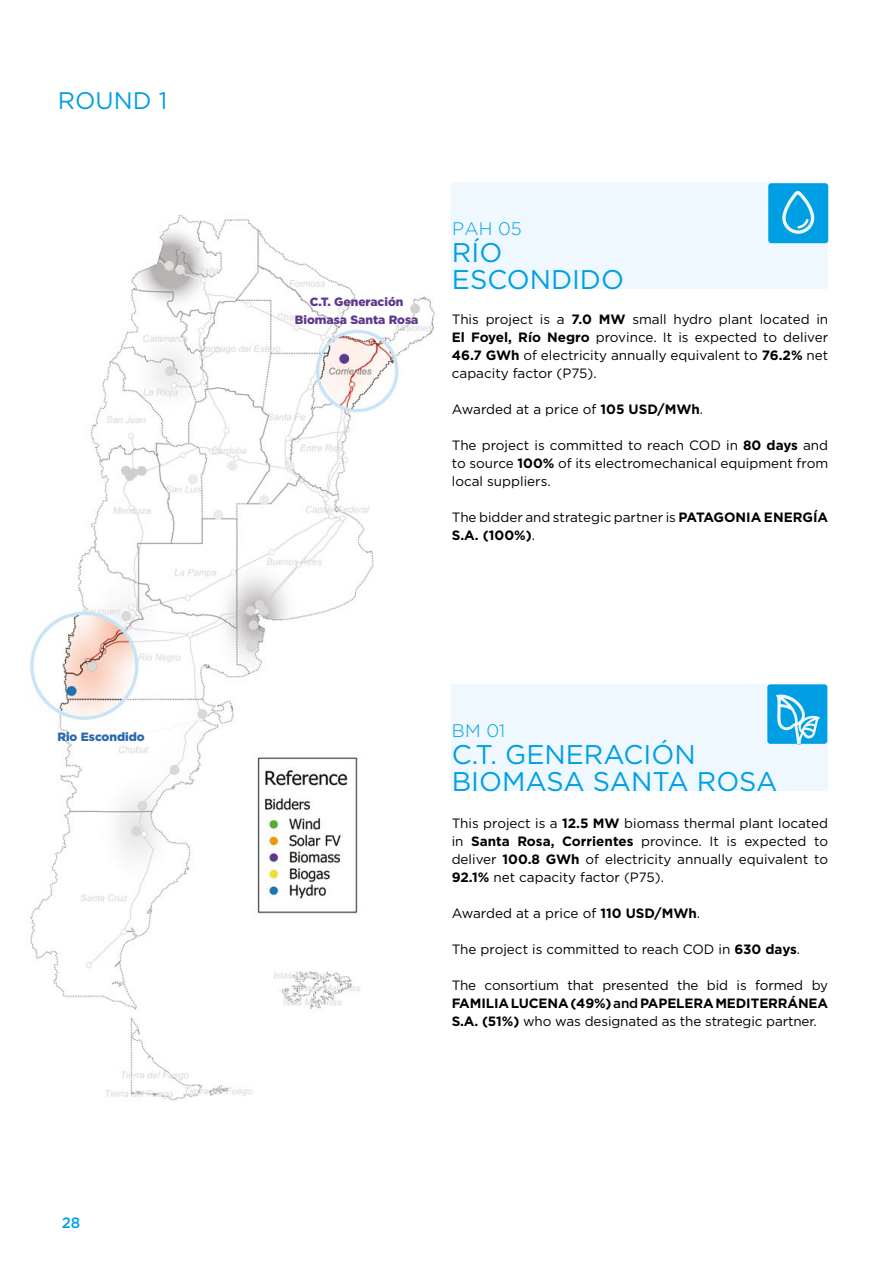
<style>
.page{position:relative;width:893px;height:1263px;background:#fff}
.page>*{position:absolute;margin:0;border:0;box-sizing:border-box;transform-origin:0 0}
.t1{font:27px/27px "Gotham";color:#009fe3}
.t2{font:24px "Gotham";color:#009fe3}
.t3{font:300 18px "Gotham";letter-spacing:.015em;color:#009fe3}
.t4{font:500 15px "Gotham";color:#009fe3}
.t5{font:13.5px/18px "Gotham";color:#000;text-align:justify}
.t6{font:900 12px/18px "Gotham";color:#5f388e;text-align:center}
.t7{font:900 12px "Gotham";color:#2968ad}
.s1{font-weight:700}
.s2{font-weight:500}
</style>
<div class="page">
<img style="left:29px;top:214px;width:406px;height:887px">
<div style="left:452px;top:182px;width:376px;height:107px;background:#eff8fe"></div>
<svg style="left:768px;top:183px;width:60px;height:60px;background:#1ba9e6"></svg>
<div style="left:452px;top:684px;width:376px;height:107px;background:#eff8fe"></div>
<svg style="left:767px;top:684px;width:60px;height:60px;background:#30b1e8"></svg>
<h2 class="t2" style="left:58px;top:85px;width:111px">ROUND 1</h2>
<p class="t7" style="left:57px;top:729px;width:89px">Rio Escondido</p>
<p class="t4" style="left:62px;top:1213px;width:20px">28</p>
<p class="t6" style="left:295px;top:293px;width:125px">C.T. Generación<br>Biomasa Santa Rosa</p>
<h3 class="t3" style="left:452px;top:219px;width:71px">PAH 05</h3>
<h1 class="t1" style="left:452px;top:239px;width:174px">RÍO<br>ESCONDIDO</h1>
<p class="t5" style="left:452px;top:310px;width:378px">This project is a <span class="s1">7.0 MW</span> small hydro plant located in <span class="s1">El Foyel, Río Negro</span> province. It is expected to deliver <span class="s1">46.7 GWh</span> of electricity annually equivalent to <span class="s1">76.2%</span> net capacity factor (P75).</p>
<p class="t5" style="left:452px;top:400px;width:253px">Awarded at a price of <span class="s1">105 USD/MWh</span>.</p>
<p class="t5" style="left:452px;top:436px;width:378px">The project is committed to reach COD in <span class="s1">80 days</span> and to source <span class="s1">100%</span> of its electromechanical equipment from local suppliers.</p>
<p class="t5" style="left:452px;top:508px;width:378px">The bidder and strategic partner is <span class="s1">PATAGONIA ENERGÍA<br>S.A. (100%)</span>.</p>
<h3 class="t3" style="left:452px;top:721px;width:55px">BM 01</h3>
<h1 class="t1" style="left:452px;top:740px;width:327px">C.T. GENERACIÓN<br>BIOMASA SANTA ROSA</h1>
<p class="t5" style="left:452px;top:814px;width:378px">This project is a <span class="s1">12.5 MW</span> biomass thermal plant located in <span class="s1">Santa Rosa, Corrientes</span> province. It is expected to deliver <span class="s1">100.8 GWh</span> of electricity annually equivalent to <span class="s1">92.1%</span> net capacity factor (P75).</p>
<p class="t5" style="left:452px;top:904px;width:250px">Awarded at a price of <span class="s1">110 USD/MWh</span>.</p>
<p class="t5" style="left:452px;top:940px;width:350px">The project is committed to reach COD in <span class="s1">630 days</span>.</p>
<p class="t5" style="left:452px;top:976px;width:378px">The consortium that presented the bid is formed by <span class="s1">FAMILIA LUCENA (49%)</span><span class="s2">and</span><span class="s1">PAPELERA MEDITERRÁNEA S.A. (51%)</span> who was designated as the strategic partner.</p>
</div>
